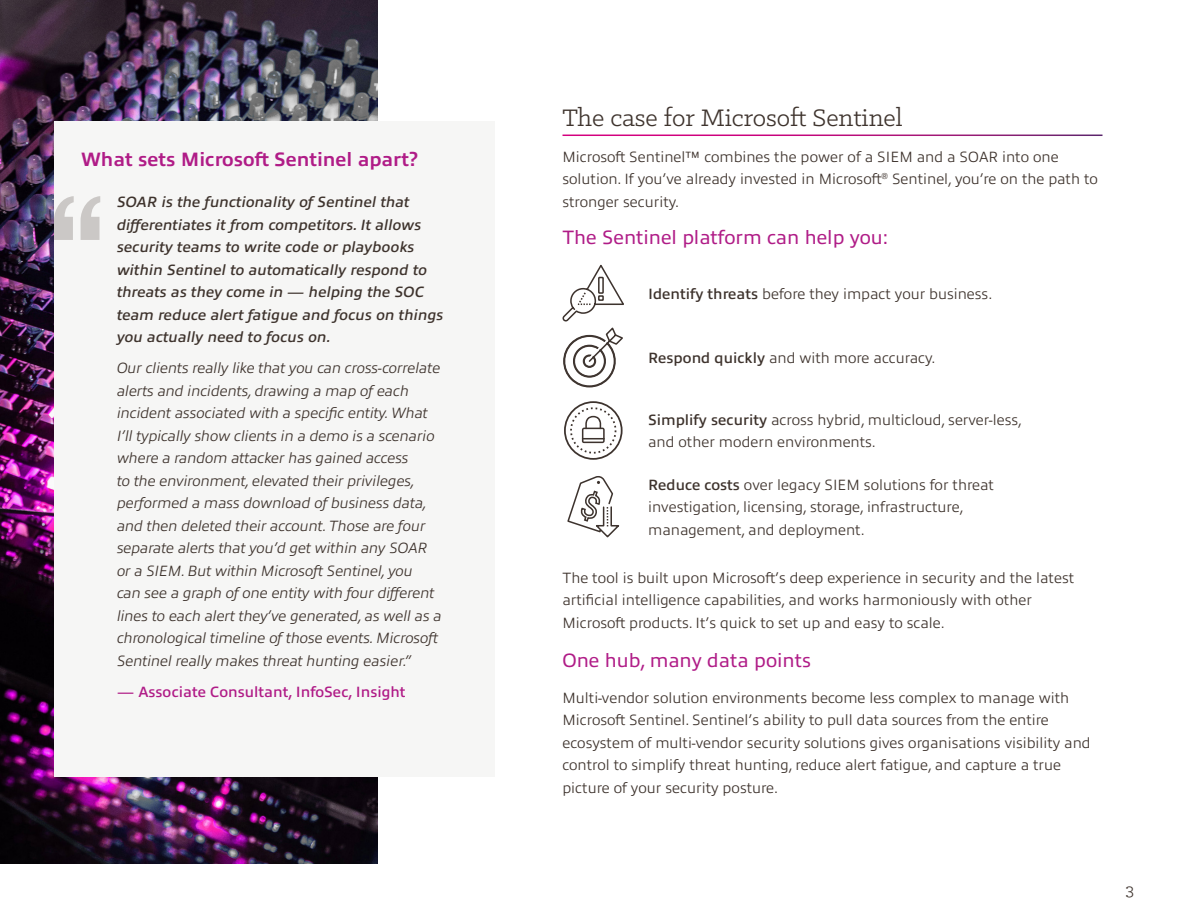
<style>
.page{position:relative;width:1188px;height:918px;background:#fff}
.page>*{position:absolute;margin:0;border:0;box-sizing:border-box;transform-origin:0 0}
.t1{font:27px "Klinic Slab";color:#3e332d}
.t2{font:19.5px "Allumi Pro";color:#b01c87}
.t3{font:700 19.5px "Allumi Pro";color:#b01c87}
.t4{font:18px "Klinic Slab";color:#3e332d}
.t5{font:300 15px/22.5px "Allumi Pro";color:#3e332d}
.t6{font:italic 300 15px/22.5px "Allumi Pro";letter-spacing:-.01em;color:#3e332d}
.t7{font:italic 600 15px/22.5px "Allumi Pro";color:#3e332d}
.t8{font:600 15px "Allumi Pro";color:#b01c87}
.s1{font-weight:600}
</style>
<div class="page">
<img style="left:0;top:0;width:378px;height:864px">
<div style="left:54px;top:122px;width:441px;height:655px;background:#f6f6f5"></div>
<svg style="left:54px;top:196px;width:46px;height:44px"></svg>
<svg style="left:562px;top:264px;width:62px;height:123px"></svg>
<svg style="left:564px;top:401px;width:59px;height:59px"></svg>
<svg style="left:567px;top:476px;width:53px;height:62px"></svg>
<h2 class="t3" style="left:81px;top:145px;width:339px">What sets Microsoft Sentinel apart?</h2>
<p class="t7" style="left:117px;top:189px;width:328px">SOAR is the functionality of Sentinel that differentiates it from competitors. It allows security teams to write code or playbooks within Sentinel to automatically respond to threats as they come in — helping the SOC team reduce alert fatigue and focus on things you actually need to focus on.</p>
<p class="t6" style="left:117px;top:356px;width:326px">Our clients really like that you can cross-correlate alerts and incidents, drawing a map of each incident associated with a specific entity. What I’ll typically show clients in a demo is a scenario where a random attacker has gained access<br>to the environment, elevated their privileges, performed a mass download of business data, and then deleted their account. Those are four separate alerts that you’d get within any SOAR or a SIEM. But within Microsoft Sentinel, you<br>can see a graph of one entity with four different lines to each alert they’ve generated, as well as a chronological timeline of those events. Microsoft Sentinel really makes threat hunting easier.”</p>
<p class="t8" style="left:117px;top:681px;width:290px">— Associate Consultant, InfoSec, Insight</p>
<h1 class="t1" style="left:562px;top:100px;width:342px">The case for Microsoft Sentinel</h1>
<p class="t5" style="left:562px;top:144px;width:537px">Microsoft Sentinel™ combines the power of a SIEM and a SOAR into one solution. If you’ve already invested in Microsoft<sup>®</sup> Sentinel, you’re on the path to stronger security.</p>
<h2 class="t2" style="left:562px;top:223px;width:327px">The Sentinel platform can help you:</h2>
<p class="t5" style="left:648px;top:281px;width:346px"><span class="s1">Identify threats</span> before they impact your business.</p>
<p class="t5" style="left:648px;top:345px;width:289px"><span class="s1">Respond quickly</span> and with more accuracy.</p>
<p class="t5" style="left:648px;top:407px;width:376px"><span class="s1">Simplify security</span> across hybrid, multicloud, server-less, and other modern environments.</p>
<p class="t5" style="left:648px;top:472px;width:347px"><span class="s1">Reduce costs</span> over legacy SIEM solutions for threat investigation, licensing, storage, infrastructure, management, and deployment.</p>
<p class="t5" style="left:563px;top:565px;width:513px">The tool is built upon Microsoft’s deep experience in security and the latest artificial intelligence capabilities, and works harmoniously with other<br>Microsoft products. It’s quick to set up and easy to scale.</p>
<h2 class="t2" style="left:562px;top:646px;width:250px">One hub, many data points</h2>
<p class="t5" style="left:562px;top:685px;width:530px">Multi-vendor solution environments become less complex to manage with Microsoft Sentinel. Sentinel’s ability to pull data sources from the entire ecosystem of multi-vendor security solutions gives organisations visibility and control to simplify threat hunting, reduce alert fatigue, and capture a true picture of your security posture.</p>
<p class="t4" style="left:1125px;top:878px;width:10px">3</p>
</div>
